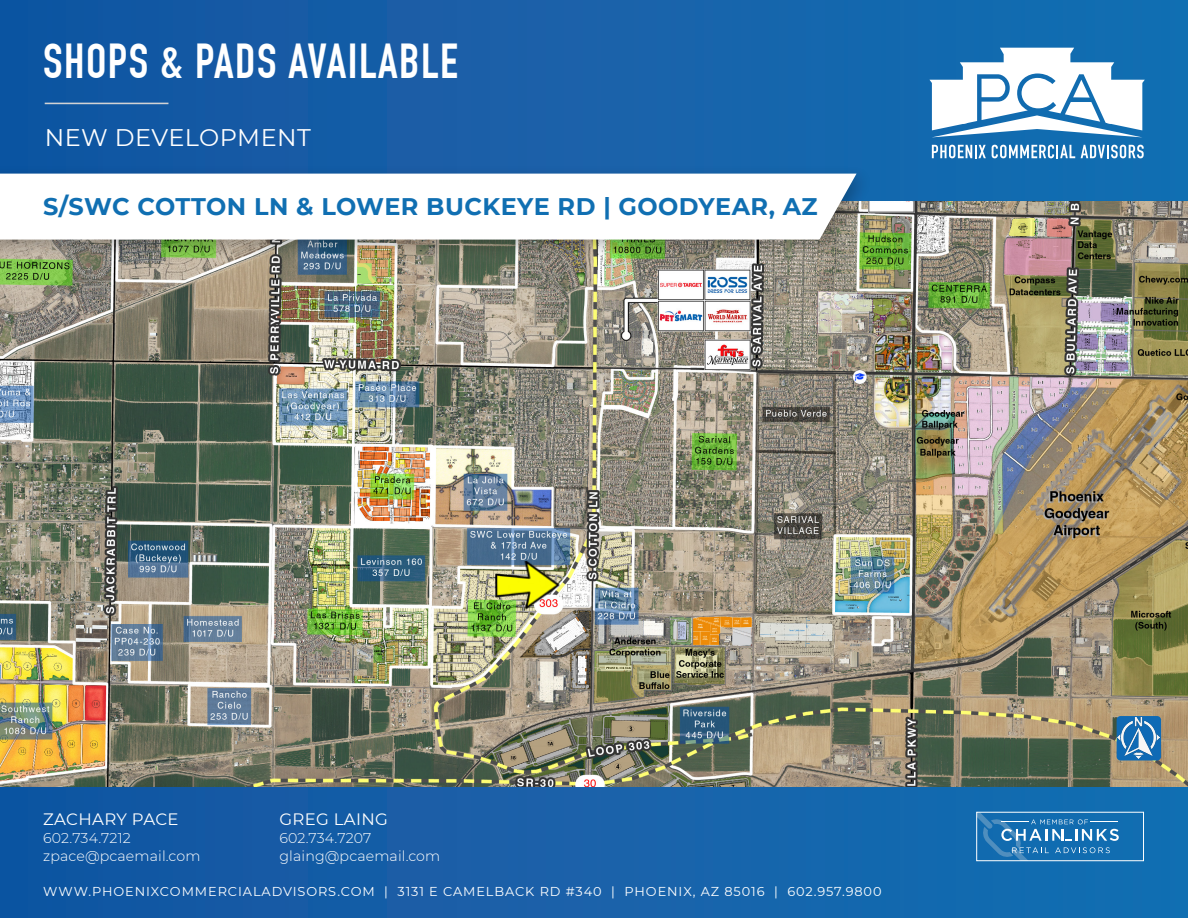
<style>
.page{position:relative;width:1188px;height:918px;background:#fff}
.page>*{position:absolute;margin:0;border:0;box-sizing:border-box;transform-origin:0 0}
.t1{font:700 48px "DIN Condensed";letter-spacing:.03em;color:#fff}
.t2{font:700 24px "Montserrat";letter-spacing:.02em;color:#106fb2}
.t3{font:24px "Montserrat";letter-spacing:.02em;color:#fff}
.t4{font:16.5px "Montserrat";letter-spacing:.02em;color:#fff}
.t5{font:300 14.1px/18px "Montserrat";letter-spacing:.01em;color:#fff}
.t6{font:12.9px "Montserrat";letter-spacing:.07em;color:#fff}
</style>
<div class="page">
<div style="left:0;top:0;width:1188px;height:208px;background:linear-gradient(to right,#1554a1,#156fb3)"></div>
<div style="left:0;top:783px;width:1188px;height:135px;background:linear-gradient(to right,#1454a0,#1670b3)"></div>
<svg style="left:979px;top:814px;width:140px;height:45px;background:#327fba"></svg>
<div style="left:977px;top:812px;width:167px;height:49px;border:1px solid #fff"></div>
<svg style="left:932px;top:145px;width:54px;height:13px"></svg>
<svg style="left:992px;top:145px;width:83px;height:13px"></svg>
<svg style="left:1081px;top:145px;width:63px;height:13px"></svg>
<svg style="left:929px;top:48px;width:216px;height:89px"></svg>
<hr style="left:45px;top:103px;width:123px;height:1px;background:#d1d2d4">
<img style="left:0;top:202px;width:1188px;height:584px">
<img style="left:493px;top:560px;width:69px;height:50px">
<div style="left:1117px;top:716px;width:44px;height:45px;background:#0f6ab5;border-radius:4px"></div>
<img style="left:1118px;top:718px;width:42px;height:41px">
<div style="left:0;top:165px;width:873px;height:95px;background:#000001;opacity:.25"></div>
<svg style="left:0;top:174px;width:857px;height:66px"></svg>
<h1 class="t1" style="left:43px;top:33px;width:416px">SHOPS &amp; PADS AVAILABLE</h1>
<h2 class="t3" style="left:45px;top:121px;width:268px">NEW DEVELOPMENT</h2>
<p class="t2" style="left:43px;top:190px;width:776px">S/SWC COTTON LN &amp; LOWER BUCKEYE RD | GOODYEAR, AZ</p>
<p class="t4" style="left:43px;top:808px;width:137px">ZACHARY PACE</p>
<p class="t5" style="left:43px;top:829px;width:159px">602.734.7212 zpace@pcaemail.com</p>
<p class="t4" style="left:279px;top:808px;width:110px">GREG LAING</p>
<p class="t5" style="left:279px;top:829px;width:162px">602.734.7207 glaing@pcaemail.com</p>
<p class="t6" style="left:43px;top:883px;width:840px">WWW.PHOENIXCOMMERCIALADVISORS.COM | 3131 E CAMELBACK RD #340 | PHOENIX, AZ 85016 | 602.957.9800</p>
</div>
